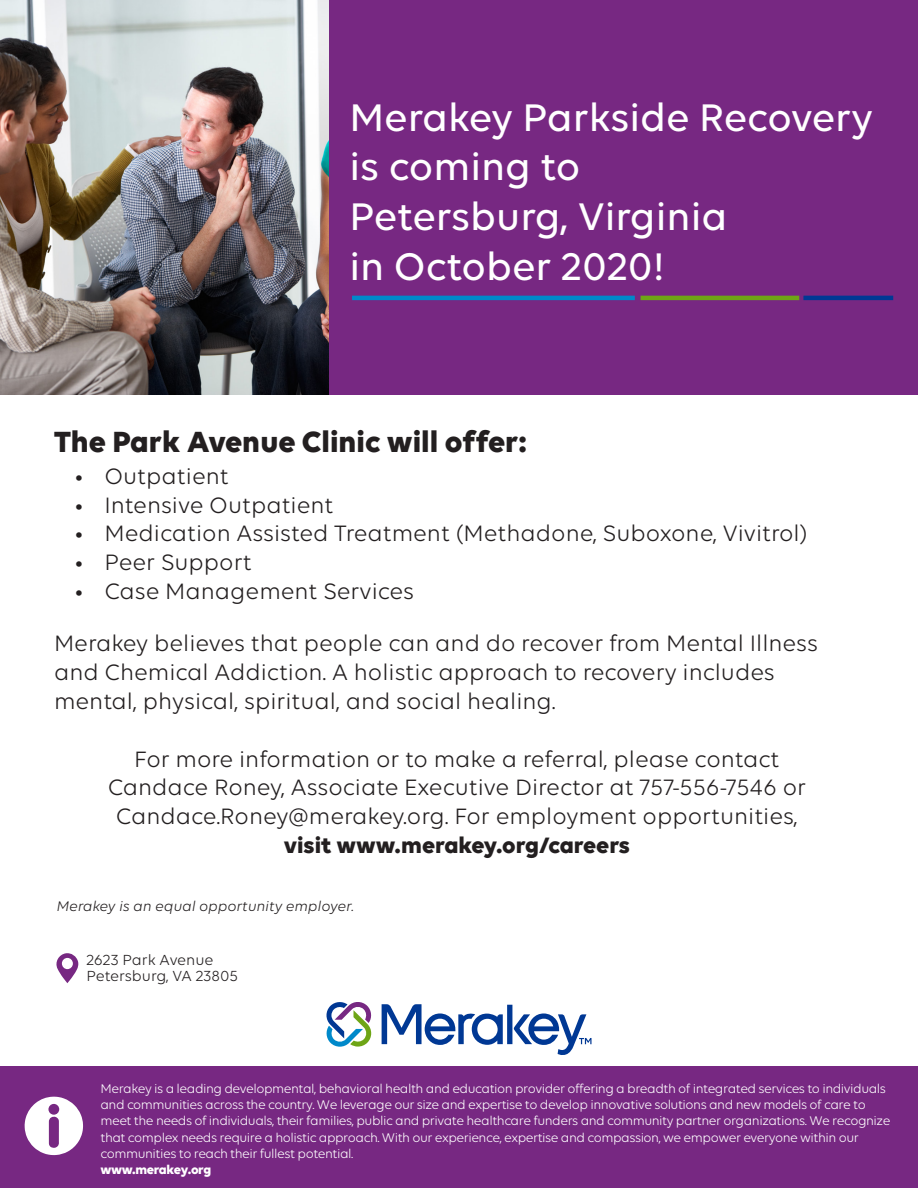
<style>
.page{position:relative;width:918px;height:1188px;background:#fff}
.page>*{position:absolute;margin:0;border:0;box-sizing:border-box;transform-origin:0 0}
.t1{font:500 41.55px/49.8px "Volte";color:#fff}
.t2{font:700 31.5px "Volte";color:#231f20}
.t3{font:24px/28.8px "Volte";color:#231f20}
.t4{font:700 24px "Volte";color:#231f20}
.t5{font:15.75px/16.2px "Volte";color:#231f20}
.t6{font:italic 15px "Volte";color:#231f20}
.t7{font:13.5px/16.2px "Volte";letter-spacing:-.035em;color:#fff}
.t8{font:700 13.5px "Volte";letter-spacing:-.035em;color:#fff}
</style>
<div class="page">
<div style="left:0;top:0;width:918px;height:394px;background:#772882"></div>
<img style="left:0;top:0;width:328px;height:394px">
<hr style="left:354px;top:296px;width:279px;height:4px;background:#0089ca">
<hr style="left:643px;top:296px;width:154px;height:4px;background:#6ea516">
<hr style="left:806px;top:296px;width:85px;height:4px;background:#003894">
<div style="left:0;top:1066px;width:918px;height:122px;background:#772882"></div>
<svg style="left:25px;top:1097px;width:58px;height:58px"></svg>
<svg style="left:327px;top:1002px;width:45px;height:45px"></svg>
<svg style="left:382px;top:1004px;width:210px;height:51px"></svg>
<svg style="left:56px;top:953px;width:23px;height:30px"></svg>
<h1 class="t1" style="left:350px;top:91px;width:525px">Merakey Parkside Recovery is coming to<br>Petersburg, Virginia<br>in October 2020!</h1>
<h2 class="t2" style="left:54px;top:423px;width:475px">The Park Avenue Clinic will offer:</h2>
<h3 class="t3" style="left:74px;top:461px;width:156px">• Outpatient</h3>
<h3 class="t3" style="left:74px;top:490px;width:261px">• Intensive Outpatient</h3>
<h3 class="t3" style="left:74px;top:519px;width:734px">• Medication Assisted Treatment (Methadone, Suboxone, Vivitrol)</h3>
<h3 class="t3" style="left:74px;top:548px;width:179px">• Peer Support</h3>
<h3 class="t3" style="left:54px;top:565px;width:765px;line-height:52.3px;text-indent:20px">• Case Management Services<br>Merakey believes that people can and do recover from Mental Illness</h3>
<h3 class="t3" style="left:54px;top:657px;width:722px">and Chemical Addiction. A holistic approach to recovery includes mental, physical, spiritual, and social healing.</h3>
<h3 class="t3" style="left:108px;top:744px;width:700px;text-align:center">For more information or to make a referral, please contact<br>Candace Roney, Associate Executive Director at 757-556-7546 or<br>Candace.Roney@merakey.org. For employment opportunities,</h3>
<h3 class="t4" style="left:284px;top:831px;width:348px">visit www.merakey.org/careers</h3>
<p class="t6" style="left:56px;top:897px;width:299px">Merakey is an equal opportunity employer.</p>
<p class="t5" style="left:86px;top:951px;width:153px">2623 Park Avenue<br>Petersburg, VA 23805</p>
<p class="t7" style="left:100px;top:1080px;width:791px">Merakey is a leading developmental, behavioral health and education provider offering a breadth of integrated services to individuals and communities across the country. We leverage our size and expertise to develop innovative solutions and new models of care to meet the needs of individuals, their families, public and private healthcare funders and community partner organizations. We recognize that complex needs require a holistic approach. With our experience, expertise and compassion, we empower everyone within our communities to reach their fullest potential.</p>
<p class="t8" style="left:100px;top:1161px;width:112px">www.merakey.org</p>
</div>
